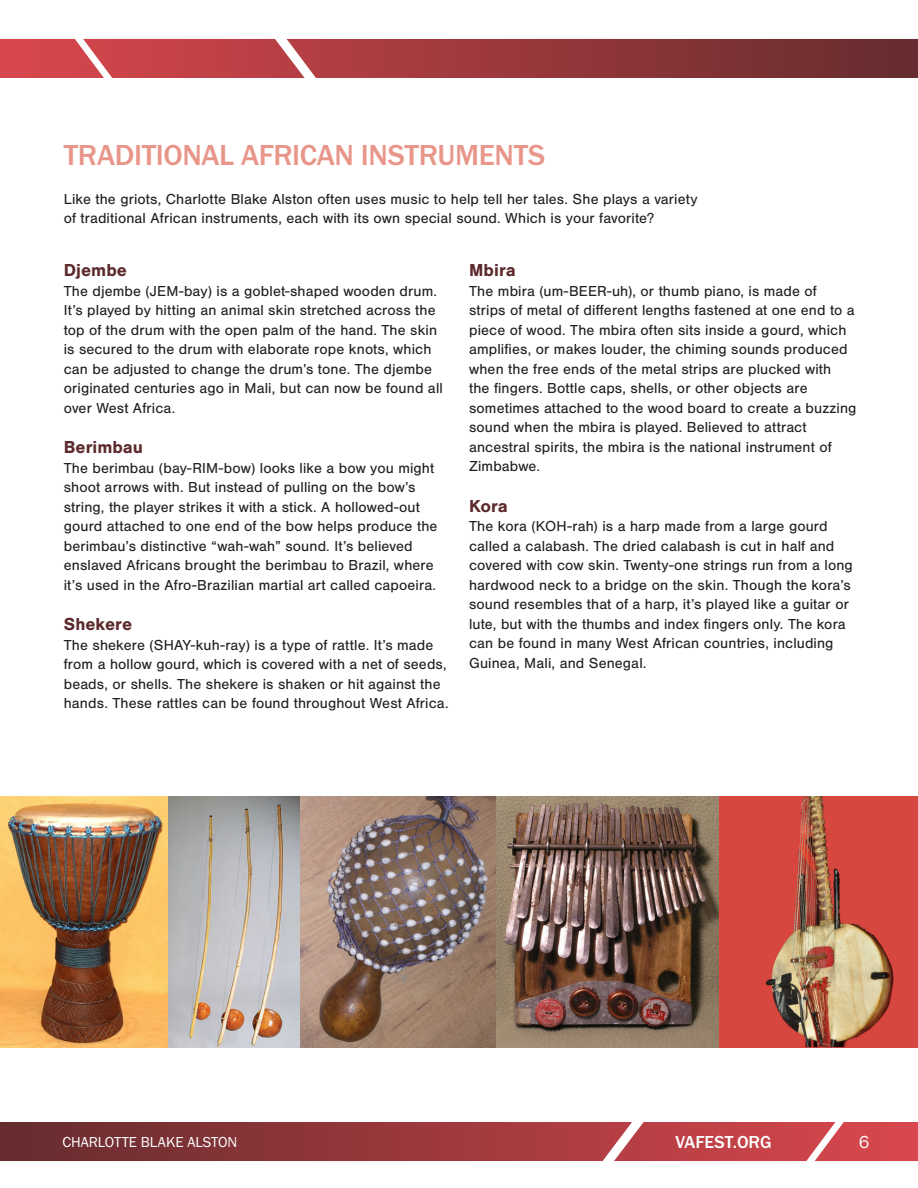
<style>
.page{position:relative;width:918px;height:1188px;background:#fff}
.page>*{position:absolute;margin:0;border:0;box-sizing:border-box;transform-origin:0 0}
.t1{font:500 30px "Franklin Gothic URW";letter-spacing:-.015em;color:#e8968a}
.t2{font:700 18px "Nimbus San";color:#5c2a2c}
.t3{font:500 18px "Franklin Gothic URW";color:#fff}
.t4{font:18px "Franklin Gothic URW Boo";color:#fff}
.t5{font:15px/19.5px "Nimbus San";letter-spacing:.01em;color:#231f20}
.t6{font:15px "Franklin Gothic URW Boo";color:#fff}
</style>
<div class="page">
<svg style="left:0;top:1122px;width:918px;height:39px;background:#a13d42"></svg>
<svg style="left:0;top:39px;width:918px;height:39px;background:#a13e42"></svg>
<img style="left:0;top:796px;width:719px;height:251px">
<img style="left:719px;top:796px;width:199px;height:251px">
<p class="t1" style="left:64px;top:136px;width:483px">TRADITIONAL AFRICAN INSTRUMENTS</p>
<p class="t5" style="left:64px;top:189px;width:635px">Like the griots, Charlotte Blake Alston often uses music to help tell her tales. She plays a variety of traditional African instruments, each with its own special sound. Which is your favorite?</p>
<p class="t2" style="left:64px;top:260px;width:65px">Djembe</p>
<p class="t5" style="left:64px;top:281px;width:381px">The djembe (JEM-bay) is a goblet-shaped wooden drum.<br>It’s played by hitting an animal skin stretched across the top of the drum with the open palm of the hand. The skin is secured to the drum with elaborate rope knots, which can be adjusted to change the drum’s tone. The djembe originated centuries ago in Mali, but can now be found all over West Africa.</p>
<p class="t2" style="left:64px;top:437px;width:81px">Berimbau</p>
<p class="t5" style="left:64px;top:458px;width:375px">The berimbau (bay-RIM-bow) looks like a bow you might shoot arrows with. But instead of pulling on the bow’s string, the player strikes it with a stick. A hollowed-out gourd attached to one end of the bow helps produce the berimbau’s distinctive “wah-wah” sound. It’s believed enslaved Africans brought the berimbau to Brazil, where it’s used in the Afro-Brazilian martial art called capoeira.</p>
<p class="t2" style="left:64px;top:614px;width:70px">Shekere</p>
<p class="t5" style="left:64px;top:635px;width:386px">The shekere (SHAY-kuh-ray) is a type of rattle. It’s made from a hollow gourd, which is covered with a net of seeds, beads, or shells. The shekere is shaken or hit against the hands. These rattles can be found throughout West Africa.</p>
<p class="t2" style="left:469px;top:260px;width:48px">Mbira</p>
<p class="t5" style="left:469px;top:281px;width:389px">The mbira (um-BEER-uh), or thumb piano, is made of strips of metal of different lengths fastened at one end to a piece of wood. The mbira often sits inside a gourd, which amplifies, or makes louder, the chiming sounds produced when the free ends of the metal strips are plucked with<br>the fingers. Bottle caps, shells, or other objects are sometimes attached to the wood board to create a buzzing sound when the mbira is played. Believed to attract ancestral spirits, the mbira is the national instrument of Zimbabwe.</p>
<p class="t2" style="left:469px;top:495px;width:40px">Kora</p>
<p class="t5" style="left:469px;top:517px;width:385px">The kora (KOH-rah) is a harp made from a large gourd called a calabash. The dried calabash is cut in half and covered with cow skin. Twenty-one strings run from a long hardwood neck to a bridge on the skin. Though the kora’s sound resembles that of a harp, it’s played like a guitar or lute, but with the thumbs and index fingers only. The kora can be found in many West African countries, including Guinea, Mali, and Senegal.</p>
<p class="t6" style="left:62px;top:1133px;width:177px">CHARLOTTE BLAKE ALSTON</p>
<p class="t3" style="left:676px;top:1130px;width:98px">VAFEST.ORG</p>
<p class="t4" style="left:859px;top:1130px;width:12px">6</p>
</div>
